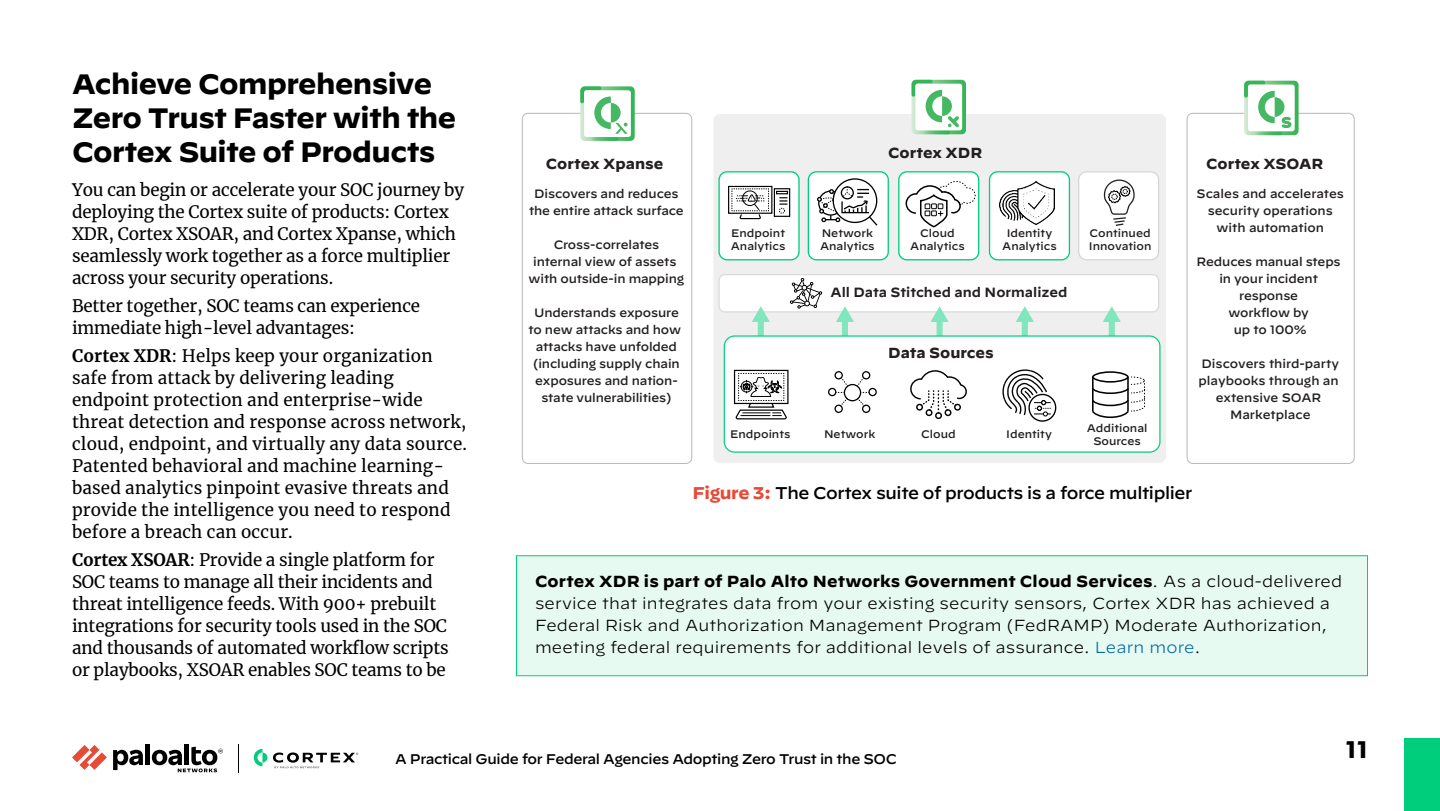
<style>
.page{position:relative;width:1440px;height:811px;background:#fff}
.page>*{position:absolute;margin:0;border:0;box-sizing:border-box;transform-origin:0 0}
.Heading_1{font:700 28px/33.6px "Decimal";letter-spacing:-.02em;color:#000}
.t1{font:700 24px "Decimal";color:#000}
.t2{font:17px/22px "Merriweather";letter-spacing:-.01em;color:#000}
.t3{font:17px/22px "Merriweather";letter-spacing:.01em;color:#000}
.figure-title{font:500 17px "Decimal";letter-spacing:-.025em;color:#000}
.t4{font:300 16px/22px "Decimal";letter-spacing:.01em;color:#000}
.t5{font:700 14.6px "Decimal";color:#231f20}
.t6{font:500 14px "Decimal";letter-spacing:-.025em;color:#000}
.t7{font:600 13.4px "Decimal";color:#231f20}
.t8{font:500 12.2px/17px "Decimal";letter-spacing:-.01em;color:#231f20;text-align:center}
.t9{font:500 11px/13.2px "Decimal";color:#231f20}
.s1{font-weight:700}
.s2{font-weight:700;color:#e64b38}
.s3{color:#086ca4}
</style>
<div class="page">
<svg style="left:72px;top:745px;width:35px;height:25px"></svg>
<div style="left:145px;top:744px;width:5px;height:21px;background:#000"></div>
<svg style="left:113px;top:750px;width:30px;height:20px"></svg>
<div style="left:184px;top:744px;width:5px;height:21px;background:#000"></div>
<svg style="left:152px;top:746px;width:71px;height:26px"></svg>
<svg style="left:238px;top:744px;width:1px;height:29px"></svg>
<svg style="left:254px;top:749px;width:13px;height:17px"></svg>
<svg style="left:273px;top:752px;width:85px;height:16px"></svg>
<div style="left:1404px;top:739px;width:36px;height:72px;background:#00ce7c"></div>
<div style="left:713px;top:113px;width:454px;height:350px;background:#efeff0;border-radius:7px"></div>
<div style="left:719px;top:172px;width:80px;height:88px;background:#fff;border-radius:8px"></div>
<div style="left:718px;top:171px;width:82px;height:89px;border:1px solid #00ce7c;border-radius:8px"></div>
<div style="left:808px;top:172px;width:80px;height:88px;background:#fff;border-radius:8px"></div>
<div style="left:808px;top:171px;width:81px;height:89px;border:1px solid #00ce7c;border-radius:8px"></div>
<div style="left:899px;top:172px;width:80px;height:88px;background:#fff;border-radius:8px"></div>
<div style="left:898px;top:171px;width:81px;height:89px;border:1px solid #00ce7c;border-radius:8px"></div>
<div style="left:990px;top:172px;width:79px;height:88px;background:#fff;border-radius:8px"></div>
<div style="left:989px;top:171px;width:81px;height:89px;border:1px solid #00ce7c;border-radius:8px"></div>
<div style="left:1079px;top:172px;width:80px;height:88px;background:#fff;border-radius:8px"></div>
<div style="left:1078px;top:171px;width:81px;height:89px;border:1px solid #d3d5d6;border-radius:8px"></div>
<div style="left:522px;top:113px;width:170px;height:351px;border:1px solid #b6b8ba;border-radius:6px"></div>
<div style="left:1187px;top:113px;width:168px;height:351px;border:1px solid #b6b8ba;border-radius:6px"></div>
<svg style="left:1244px;top:81px;width:55px;height:54px"></svg>
<svg style="left:912px;top:80px;width:54px;height:54px"></svg>
<div style="left:728px;top:186px;width:44px;height:28px;border:1px solid #010101"></div>
<svg style="left:731px;top:188px;width:38px;height:32px"></svg>
<div style="left:774px;top:188px;width:16px;height:29px;border:1px solid #010101"></div>
<svg style="left:776px;top:191px;width:12px;height:23px"></svg>
<div style="left:833px;top:178px;width:44px;height:45px;border:1px solid #010101;border-radius:50%"></div>
<svg style="left:817px;top:186px;width:61px;height:40px"></svg>
<img style="left:1000px;top:180px;width:54px;height:45px">
<svg style="left:1103px;top:179px;width:32px;height:47px"></svg>
<svg style="left:905px;top:181px;width:71px;height:47px"></svg>
<div style="left:719px;top:275px;width:440px;height:37px;background:#fff;border-radius:6px"></div>
<div style="left:718px;top:274px;width:441px;height:38px;border:1px solid #d7d9da;border-radius:6px"></div>
<div style="left:758px;top:319px;width:6px;height:23px;background:#80e6bd"></div>
<svg style="left:752px;top:306px;width:18px;height:16px"></svg>
<div style="left:842px;top:319px;width:6px;height:23px;background:#80e6bd"></div>
<svg style="left:836px;top:306px;width:18px;height:16px"></svg>
<div style="left:937px;top:319px;width:6px;height:23px;background:#80e6bd"></div>
<svg style="left:931px;top:306px;width:18px;height:16px"></svg>
<div style="left:1022px;top:319px;width:6px;height:23px;background:#80e6bd"></div>
<svg style="left:1016px;top:306px;width:18px;height:16px"></svg>
<div style="left:1109px;top:319px;width:6px;height:23px;background:#80e6bd"></div>
<svg style="left:1103px;top:306px;width:18px;height:16px"></svg>
<div style="left:724px;top:336px;width:436px;height:116px;background:#fff;border-radius:10px"></div>
<div style="left:724px;top:335px;width:437px;height:118px;border:1px solid #00ce7c;border-radius:10px"></div>
<div style="left:734px;top:370px;width:55px;height:34px;border:1px solid #010101"></div>
<svg style="left:735px;top:373px;width:53px;height:47px"></svg>
<div style="left:844px;top:384px;width:17px;height:17px;border:1px solid #010101;border-radius:50%"></div>
<div style="left:862px;top:371px;width:8px;height:8px;border:1px solid #010101;border-radius:50%"></div>
<div style="left:868px;top:388px;width:9px;height:8px;border:1px solid #010101;border-radius:50%"></div>
<div style="left:862px;top:404px;width:8px;height:9px;border:1px solid #010101;border-radius:50%"></div>
<svg style="left:858px;top:399px;width:7px;height:7px"></svg>
<svg style="left:857px;top:378px;width:13px;height:15px"></svg>
<div style="left:834px;top:371px;width:9px;height:8px;border:1px solid #010101;border-radius:50%"></div>
<div style="left:828px;top:388px;width:8px;height:8px;border:1px solid #010101;border-radius:50%"></div>
<div style="left:834px;top:404px;width:9px;height:9px;border:1px solid #010101;border-radius:50%"></div>
<svg style="left:840px;top:399px;width:7px;height:7px"></svg>
<svg style="left:836px;top:378px;width:12px;height:15px"></svg>
<div style="left:1028px;top:394px;width:28px;height:28px;border:1px solid #010101;border-radius:50%"></div>
<svg style="left:1002px;top:369px;width:50px;height:48px"></svg>
<div style="left:926px;top:409px;width:7px;height:7px;border:1px solid #010101;border-radius:50%"></div>
<div style="left:935px;top:412px;width:7px;height:7px;border:1px solid #010101;border-radius:50%"></div>
<div style="left:945px;top:409px;width:6px;height:7px;border:1px solid #010101;border-radius:50%"></div>
<svg style="left:910px;top:370px;width:57px;height:43px"></svg>
<div style="left:1092px;top:371px;width:37px;height:11px;border:2px solid #010101;border-radius:50%"></div>
<svg style="left:1092px;top:376px;width:53px;height:42px"></svg>
<svg style="left:580px;top:86px;width:55px;height:55px"></svg>
<svg style="left:790px;top:278px;width:32px;height:30px"></svg>
<div style="left:516px;top:556px;width:852px;height:119px;background:#e6faf2"></div>
<div style="left:516px;top:555px;width:852px;height:121px;border:1px solid #00ce7c"></div>
<p class="Heading_1" style="left:72px;top:68px;width:386px">Achieve Comprehensive<br>Zero Trust Faster with the<br>Cortex Suite of Products</p>
<p class="t2" style="left:72px;top:178px;width:394px">You can begin or accelerate your SOC journey by deploying the Cortex suite of products: Cortex XDR, Cortex XSOAR, and Cortex Xpanse, which seamlessly work together as a force multiplier across your security operations.</p>
<p class="t2" style="left:72px;top:294px;width:350px">Better together, SOC teams can experience immediate high-level advantages:</p>
<p class="t3" style="left:72px;top:344px;width:397px"><span class="s1">Cortex XDR</span>: Helps keep your organization safe from attack by delivering leading endpoint protection and enterprise-wide threat detection and response across network, cloud, endpoint, and virtually any data source.<br>Patented behavioral and machine learning&shy;based analytics pinpoint evasive threats and provide the intelligence you need to respond before a breach can occur.</p>
<p class="t2" style="left:72px;top:548px;width:378px"><span class="s1">Cortex XSOAR</span>: Provide a single platform for SOC teams to manage all their incidents and threat intelligence feeds. With 900+ prebuilt integrations for security tools used in the SOC and thousands of automated workflow scripts or playbooks, XSOAR enables SOC teams to be</p>
<p class="t5" style="left:546px;top:155px;width:119px">Cortex Xpanse</p>
<p class="t8" style="left:529px;top:183px;width:156px">Discovers and reduces the entire attack surface</p>
<p class="t8" style="left:529px;top:234px;width:157px">Cross-correlates internal view of assets with outside-in mapping</p>
<p class="t8" style="left:529px;top:302px;width:154px">Understands exposure to new attacks and how attacks have unfolded (including supply chain exposures and nation&shy;state vulnerabilities)</p>
<p class="t5" style="left:888px;top:144px;width:96px">Cortex XDR</p>
<p class="t9" style="left:731px;top:225px;width:56px">Endpoint<br>Analytics</p>
<p class="t9" style="left:820px;top:225px;width:56px">Network<br>Analytics</p>
<p class="t9" style="left:910px;top:225px;width:56px;text-align:center">Cloud<br>Analytics</p>
<p class="t9" style="left:1002px;top:225px;width:56px;text-align:center">Identity<br>Analytics</p>
<p class="t9" style="left:1089px;top:225px;width:64px">Continued<br>Innovation</p>
<p class="t7" style="left:830px;top:279px;width:238px">All Data Stitched and Normalized</p>
<p class="t5" style="left:888px;top:344px;width:107px">Data Sources</p>
<p class="t5" style="left:1206px;top:155px;width:119px">Cortex XSOAR</p>
<p class="t8" style="left:1197px;top:183px;width:149px">Scales and accelerates security operations with automation</p>
<p class="t8" style="left:1197px;top:251px;width:146px">Reduces manual steps in your incident response<br>workflow by<br>up to 100%</p>
<p class="t8" style="left:1198px;top:353px;width:142px">Discovers third-party playbooks through an extensive SOAR<br>Marketplace</p>
<p class="t9" style="left:730px;top:426px;width:62px">Endpoints</p>
<p class="t9" style="left:824px;top:426px;width:53px">Network</p>
<p class="t9" style="left:921px;top:426px;width:36px">Cloud</p>
<p class="t9" style="left:1006px;top:426px;width:47px">Identity</p>
<p class="t9" style="left:1087px;top:420px;width:62px;text-align:center">Additional<br>Sources</p>
<p class="figure-title" style="left:693px;top:476px;width:501px"><span class="s2">Figure 3:</span> The Cortex suite of products is a force multiplier</p>
<p class="t4" style="left:535px;top:570px;width:809px"><span class="s1">Cortex XDR is part of Palo Alto Networks Government Cloud Services</span>. As a cloud-delivered service that integrates data from your existing security sensors, Cortex XDR has achieved a Federal Risk and Authorization Management Program (FedRAMP) Moderate Authorization, meeting federal requirements for additional levels of assurance. <span class="s3">Learn more</span>.</p>
<p class="t6" style="left:395px;top:746px;width:503px">A Practical Guide for Federal Agencies Adopting Zero Trust in the SOC</p>
<h2 class="t1" style="left:1345px;top:736px;width:24px">11</h2>
</div>
